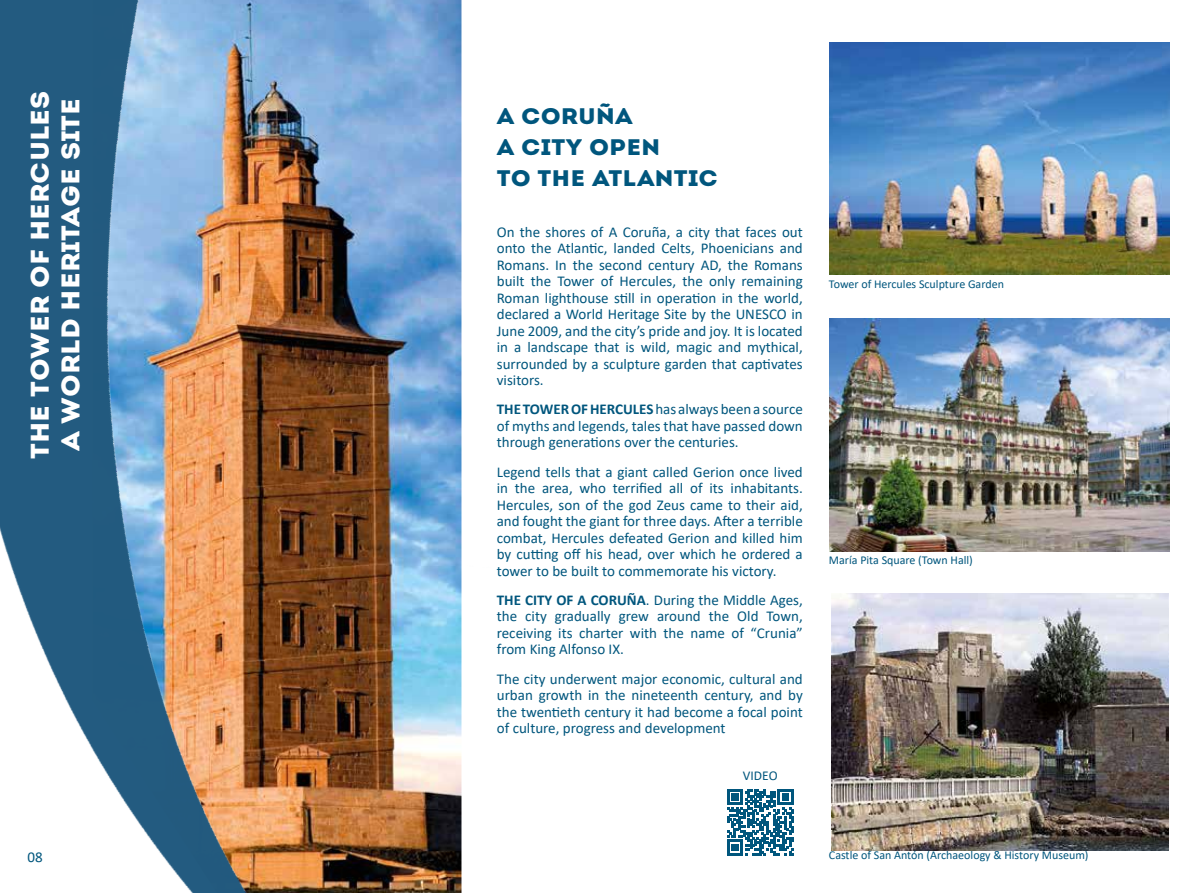
<style>
.page{position:relative;width:1200px;height:893px;background:#fff}
.page>*{position:absolute;margin:0;border:0;box-sizing:border-box;transform-origin:0 0}
.t1{font:25.5px/30.6px "Intro";color:#fff;scale:1.1 1}
.t2{font:22.5px/31.2px "Intro";color:#00567d;scale:1.1 1}
.t3{font:15px/16.5px "Calibri";color:#00567d;text-align:justify}
.t4{font:13.5px "Calibri";color:#00567d}
.t5{font:12px "Calibri";color:#00567d}
.s1{font-weight:700}
</style>
<div class="page">
<img style="left:829px;top:319px;width:340px;height:232px">
<img style="left:829px;top:43px;width:340px;height:232px">
<img style="left:831px;top:593px;width:337px;height:257px">
<img style="left:1px;top:0;width:461px;height:893px">
<svg style="left:727px;top:789px;width:66px;height:67px"></svg>
<img style="left:0;top:0;width:1px;height:893px">
<h1 class="t1" style="left:25px;top:459px;width:336px;rotate:-90deg">THE TOWER OF HERCULES<br>A WORLD HERITAGE SITE</h1>
<h2 class="t2" style="left:496px;top:100px;width:202px">A CORUÑA<br>A CITY OPEN<br>TO THE ATLANTIC</h2>
<p class="t3" style="left:496px;top:223px;width:307px">On the shores of A Coruña, a city that faces out onto the Atlantic, landed Celts, Phoenicians and Romans. In the second century AD, the Romans built the Tower of Hercules, the only remaining Roman lighthouse still in operation in the world, declared a World Heritage Site by the UNESCO in June 2009, and the city’s pride and joy. It is located in a landscape that is wild, magic and mythical, surrounded by a sculpture garden that captivates visitors.</p>
<p class="t3" style="left:496px;top:401px;width:307px"><span class="s1">THE TOWER OF HERCULES</span> has always been a source of myths and legends, tales that have passed down through generations over the centuries.</p>
<p class="t3" style="left:496px;top:463px;width:307px">Legend tells that a giant called Gerion once lived in the area, who terrified all of its inhabitants.<br>Hercules, son of the god Zeus came to their aid, and fought the giant for three days. After a terrible combat, Hercules defeated Gerion and killed him by cutting off his head, over which he ordered a tower to be built to commemorate his victory.</p>
<p class="t3" style="left:496px;top:591px;width:307px"><span class="s1">THE CITY OF A CORUÑA</span>. During the Middle Ages, the city gradually grew around the Old Town, receiving its charter with the name of “Crunia” from King Alfonso IX.</p>
<p class="t3" style="left:496px;top:670px;width:307px">The city underwent major economic, cultural and urban growth in the nineteenth century, and by the twentieth century it had become a focal point of culture, progress and development</p>
<p class="t4" style="left:742px;top:766px;width:36px">VIDEO</p>
<p class="t5" style="left:828px;top:276px;width:176px">Tower of Hercules Sculpture Garden</p>
<p class="t5" style="left:828px;top:552px;width:145px">María Pita Square (Town Hall)</p>
<p class="t3" style="left:28px;top:848px;width:17px">08</p>
<p class="t5" style="left:828px;top:847px;width:261px">Castle of San Antón (Archaeology &amp; History Museum)</p>
</div>
